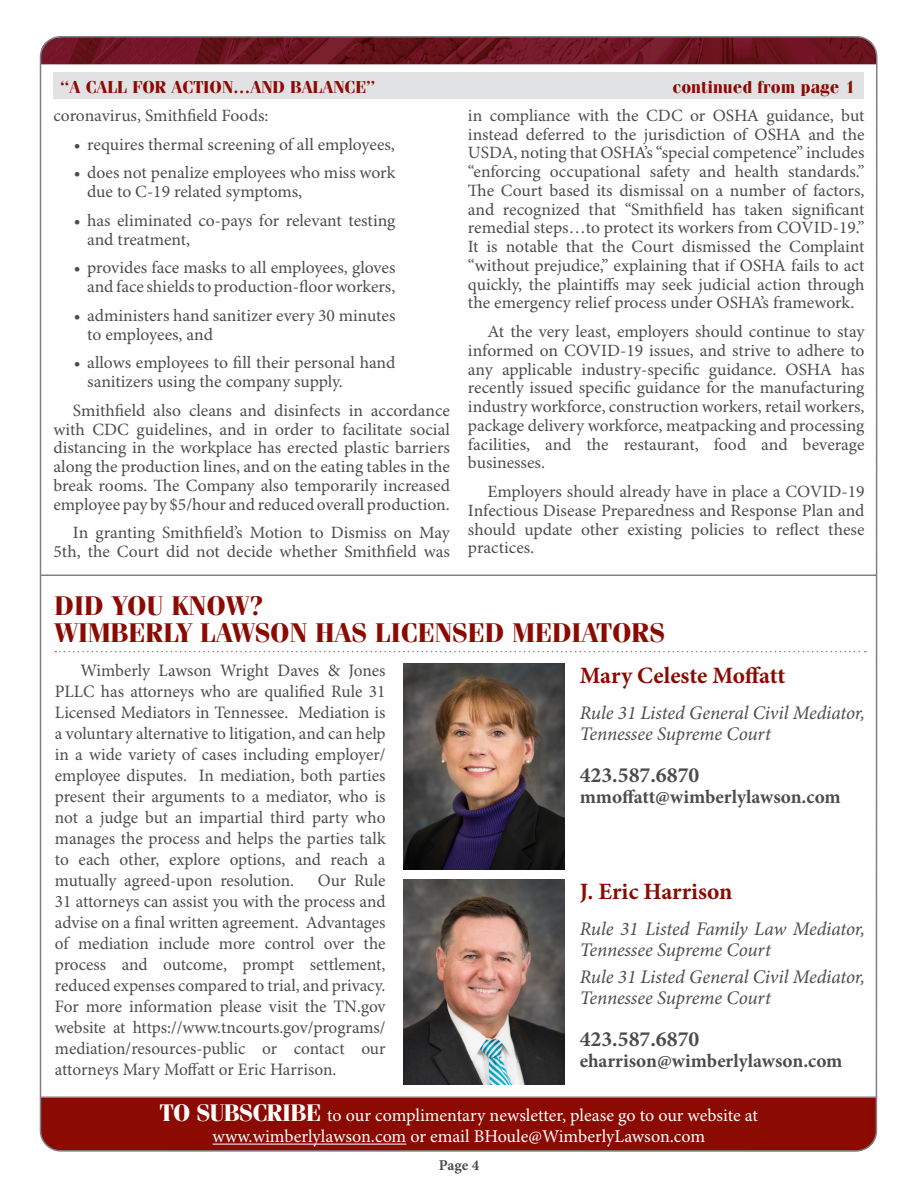
<style>
.page{position:relative;width:918px;height:1188px;background:#fff}
.page>*{position:absolute;margin:0;border:0;box-sizing:border-box;transform-origin:0 0}
.t1{font:700 27px/27px "Fenice";color:#8b0a02}
.t2{font:700 23.4px "Minion Pro";letter-spacing:-.005em;color:#8b0a02}
.t3{font:700 21.75px "Minion Pro";color:#4b4c4d}
.t4{font:italic 19.2px/20.9px "Minion Pro";letter-spacing:-.01em;color:#4b4c4d}
.t5{font:700 19.2px "Minion Pro";color:#4b4c4d}
.t6{font:18px/21px "Minion Pro";color:#fff;text-align:center}
.t7{font:17.4px/21px "Minion Pro";letter-spacing:-.005em;color:#4b4c4d;text-align:justify}
.t8{font:17.25px/18.8px "Minion Pro";color:#4b4c4d}
.t9{font:700 17.25px "Fenice";color:#8b0a02}
.t10{font:700 15px "Minion Pro";color:#4b4c4d}
.s1{font-family:"Fenice";font-weight:700;font-size:24px}
</style>
<div class="page">
<div style="left:39px;top:1097px;width:836px;height:52px;background:#8b0a02"></div>
<hr style="left:213px;top:1144px;width:193px;height:1px;background:#fff">
<hr style="left:40px;top:1097px;width:836px;height:1px;background:#7e8083">
<div style="left:54px;top:72px;width:810px;height:27px;background:#e1e2e4"></div>
<hr style="left:41px;top:575px;width:836px;height:1px;background:#7e8083">
<svg style="left:55px;top:651px;width:811px;height:1px"></svg>
<img style="left:403px;top:664px;width:161px;height:205px">
<img style="left:403px;top:879px;width:161px;height:206px">
<img style="left:40px;top:37px;width:835px;height:27px">
<p class="t9" style="left:60px;top:76px;width:317px">“A CALL FOR ACTION…AND BALANCE”</p>
<p class="t9" style="left:672px;top:76px;width:184px">continued from page 1</p>
<p class="t8" style="left:53px;top:107px;width:217px">coronavirus, Smithfield Foods:</p>
<p class="t8" style="left:74px;top:135px;width:323px">• requires thermal screening of all employees,</p>
<p class="t8" style="left:87px;top:164px;width:310px;text-indent:-13px">• does not penalize employees who miss work due to C-19 related symptoms,</p>
<p class="t8" style="left:87px;top:212px;width:310px;text-indent:-13px">• has eliminated co-pays for relevant testing and treatment,</p>
<p class="t8" style="left:74px;top:259px;width:323px;text-align:right">• provides face masks to all employees, gloves and face shields to production-floor workers,</p>
<p class="t8" style="left:87px;top:307px;width:310px;text-indent:-13px">• administers hand sanitizer every 30 minutes to employees, and</p>
<p class="t8" style="left:87px;top:354px;width:310px;text-indent:-13px">• allows employees to fill their personal hand sanitizers using the company supply.</p>
<p class="t8" style="left:53px;top:402px;width:398px;text-align:justify;text-indent:19px">Smithfield also cleans and disinfects in accordance with CDC guidelines, and in order to facilitate social distancing in the workplace has erected plastic barriers along the production lines, and on the eating tables in the break rooms. The Company also temporarily increased employee pay by $5/hour and reduced overall production.</p>
<p class="t8" style="left:53px;top:524px;width:398px;text-align:right">In granting Smithfield’s Motion to Dismiss on May<br>5th, the Court did not decide whether Smithfield was</p>
<p class="t8" style="left:468px;top:107px;width:398px;text-align:justify">in compliance with the CDC or OSHA guidance, but instead deferred to the jurisdiction of OSHA and the USDA, noting that OSHA’s “special competence” includes “enforcing occupational safety and health standards.” The Court based its dismissal on a number of factors, and recognized that “Smithfield has taken significant remedial steps…to protect its workers from COVID-19.” It is notable that the Court dismissed the Complaint “without prejudice,” explaining that if OSHA fails to act quickly, the plaintiffs may seek judicial action through the emergency relief process under OSHA’s framework.</p>
<p class="t8" style="left:468px;top:323px;width:398px;text-align:justify;text-indent:19px">At the very least, employers should continue to stay informed on COVID-19 issues, and strive to adhere to any applicable industry-specific guidance. OSHA has recently issued specific guidance for the manufacturing industry workforce, construction workers, retail workers, package delivery workforce, meatpacking and processing facilities, and the restaurant, food and beverage businesses.</p>
<p class="t8" style="left:468px;top:483px;width:398px;text-align:justify;text-indent:19px">Employers should already have in place a COVID-19<br>Infectious Disease Preparedness and Response Plan and should update other existing policies to reflect these practices.</p>
<h1 class="t1" style="left:55px;top:591px;width:612px">DID YOU KNOW?<br>WIMBERLY LAWSON HAS LICENSED MEDIATORS</h1>
<h2 class="t2" style="left:580px;top:660px;width:207px">Mary Celeste Moffatt</h2>
<p class="t4" style="left:580px;top:704px;width:287px">Rule 31 Listed General Civil Mediator,<br>Tennessee Supreme Court</p>
<p class="t3" style="left:580px;top:760px;width:121px">423.587.6870</p>
<p class="t5" style="left:580px;top:783px;width:263px">mmoffatt@wimberlylawson.com</p>
<p class="t7" style="left:55px;top:661px;width:332px;text-indent:25px">Wimberly Lawson Wright Daves &amp; Jones PLLC has attorneys who are qualified Rule 31<br>Licensed Mediators in Tennessee. Mediation is a voluntary alternative to litigation, and can help in a wide variety of cases including employer/ employee disputes. In mediation, both parties present their arguments to a mediator, who is not a judge but an impartial third party who manages the process and helps the parties talk to each other, explore options, and reach a mutually agreed-upon resolution.</p>
<p class="t7" style="left:55px;top:870px;width:332px;text-indent:263px">Our Rule 31 attorneys can assist you with the process and advise on a final written agreement. Advantages of mediation include more control over the process and outcome, prompt settlement, reduced expenses compared to trial, and privacy.<br>For more information please visit the TN.gov website at https://www.tncourts.gov/programs/ mediation/resources-public or contact our attorneys Mary Moffatt or Eric Harrison.</p>
<h2 class="t2" style="left:580px;top:875px;width:154px">J. Eric Harrison</h2>
<p class="t4" style="left:580px;top:919px;width:287px">Rule 31 Listed Family Law Mediator,<br>Tennessee Supreme Court</p>
<p class="t4" style="left:580px;top:968px;width:287px">Rule 31 Listed General Civil Mediator,<br>Tennessee Supreme Court</p>
<p class="t3" style="left:580px;top:1024px;width:121px">423.587.6870</p>
<p class="t5" style="left:580px;top:1047px;width:264px">eharrison@wimberlylawson.com</p>
<p class="t6" style="left:160px;top:1106px;width:599px"><span class="s1">TO SUBSCRIBE</span> to our complimentary newsletter, please go to our website at www.wimberlylawson.com or email BHoule@WimberlyLawson.com</p>
<p class="t10" style="left:439px;top:1155px;width:42px">Page 4</p>
</div>
